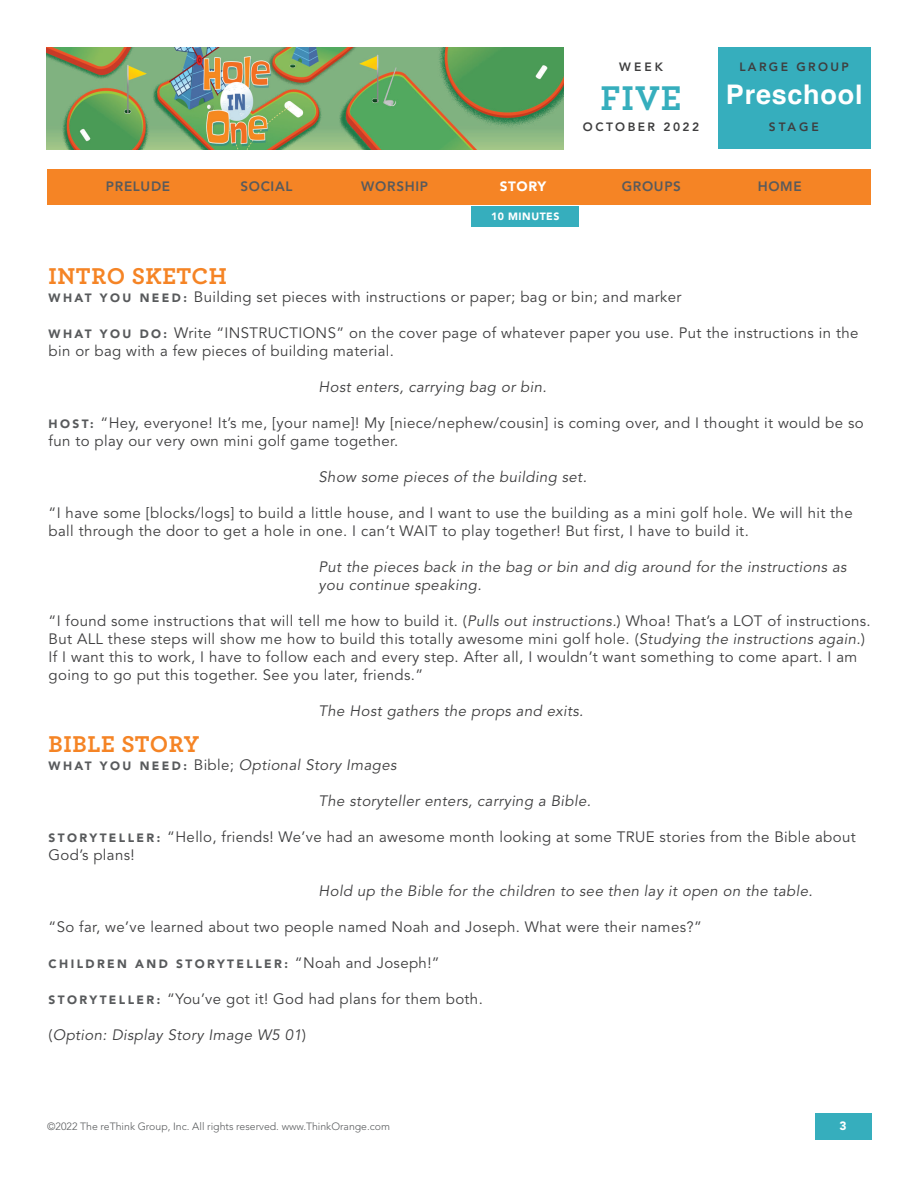
<style>
.page{position:relative;width:918px;height:1188px;background:#fff}
.page>*{position:absolute;margin:0;border:0;box-sizing:border-box;transform-origin:0 0}
.t1{font:700 36px "Archer Pro";color:#36aebd}
.t2{font:700 27px "Helvetica";letter-spacing:.03em;color:#fff}
.t3{font:700 24px "Archer Pro";letter-spacing:.025em;color:#f58425}
.t4{font:15px/18px "Avenir LT Std";letter-spacing:.025em;color:#3e3e3f}
.t5{font:italic 15px/18px "Avenir LT Std";letter-spacing:.025em;color:#3e3e3f}
.t6{font:800 13.5px "Avenir LT Std";letter-spacing:.05em;color:#585a5c}
.t7{font:900 13.5px "Avenir LT Std";letter-spacing:.05em;color:#fff}
.t8{font:900 12px "Avenir LT Std";letter-spacing:.2em;color:#585a5c}
.t9{font:800 12px "Avenir LT Std";letter-spacing:.2em;color:#3e3e3f}
.t10{font:900 12px "Avenir LT Std";color:#fff}
.t11{font:300 10.5px "Avenir LT Std";color:#585a5c}
.t12{font:900 10.5px "Avenir LT Std";letter-spacing:.05em;color:#fff}
.s1{font-weight:900;font-size:12px;color:#585a5c}
.s2{font-style:italic}
.s3{font-weight:900;font-style:normal;font-size:12px;color:#585a5c}
.s4{font-style:normal}
.s5{font-weight:400;font-size:15px;color:#3e3e3f}
</style>
<div class="page">
<img style="left:46px;top:47px;width:518px;height:102px">
<div style="left:717px;top:47px;width:154px;height:102px;background:#36aebd"></div>
<div style="left:471px;top:206px;width:108px;height:20px;background:#36aebd"></div>
<div style="left:47px;top:170px;width:824px;height:36px;background:#f58425"></div>
<div style="left:815px;top:1113px;width:57px;height:27px;background:#36aebd"></div>
<p class="t9" style="left:619px;top:59px;width:45px">WEEK</p>
<h1 class="t1" style="left:601px;top:69px;width:82px">FIVE</h1>
<p class="t9" style="left:583px;top:120px;width:118px">OCTOBER 2022</p>
<p class="t9" style="left:739px;top:59px;width:111px">LARGE GROUP</p>
<h2 class="t2" style="left:726px;top:78px;width:138px">Preschool</h2>
<p class="t9" style="left:769px;top:120px;width:52px">STAGE</p>
<p class="t6" style="left:106px;top:178px;width:66px">PRELUDE</p>
<p class="t6" style="left:240px;top:178px;width:54px">SOCIAL</p>
<p class="t6" style="left:361px;top:178px;width:68px">WORSHIP</p>
<p class="t7" style="left:500px;top:178px;width:48px">STORY</p>
<p class="t6" style="left:622px;top:178px;width:61px">GROUPS</p>
<p class="t6" style="left:758px;top:178px;width:46px">HOME</p>
<p class="t12" style="left:491px;top:210px;width:70px">10 MINUTES</p>
<h3 class="t3" style="left:49px;top:257px;width:180px">INTRO SKETCH</h3>
<p class="t4" style="left:49px;top:288px;width:634px"><span class="s1">W H AT Y O U N E E D :</span> Building set pieces with instructions or paper; bag or bin; and marker</p>
<p class="t4" style="left:49px;top:324px;width:811px"><span class="s1">W H AT Y O U D O :</span> Write “INSTRUCTIONS” on the cover page of whatever paper you use. Put the instructions in the bin or bag with a few pieces of building material.</p>
<p class="t5" style="left:319px;top:378px;width:230px">Host enters, carrying bag or bin.</p>
<p class="t4" style="left:49px;top:414px;width:817px"><span class="s1">H O S T:</span> “Hey, everyone! It’s me, [your name]! My [niece/nephew/cousin] is coming over, and I thought it would be so fun to play our very own mini golf game together.</p>
<p class="t5" style="left:319px;top:468px;width:270px">Show some pieces of the building set.</p>
<p class="t4" style="left:49px;top:504px;width:806px">“I have some [blocks/logs] to build a little house, and I want to use the building as a mini golf hole. We will hit the ball through the door to get a hole in one. I can’t WAIT to play together! But first, I have to build it.</p>
<p class="t5" style="left:319px;top:558px;width:530px">Put the pieces back in the bag or bin and dig around for the instructions as you continue speaking.</p>
<p class="t4" style="left:49px;top:612px;width:824px">“I found some instructions that will tell me how to build it. (<span class="s2">Pulls out instructions.</span>) Whoa! That’s a LOT of instructions.<br>But ALL these steps will show me how to build this totally awesome mini golf hole. (<span class="s2">Studying the instructions again.</span>)<br>If I want this to work, I have to follow each and every step. After all, I wouldn’t want something to come apart. I am going to go put this together. See you later, friends.”</p>
<p class="t5" style="left:319px;top:702px;width:266px">The Host gathers the props and exits.</p>
<h3 class="t3" style="left:49px;top:725px;width:152px">BIBLE STORY</h3>
<p class="t5" style="left:49px;top:756px;width:349px"><span class="s3">W H AT Y O U N E E D :</span> <span class="s4">Bible;</span> Optional Story Images</p>
<p class="t5" style="left:319px;top:792px;width:274px">The storyteller enters, carrying a Bible.</p>
<p class="t4" style="left:49px;top:828px;width:809px"><span class="s1">S T O RY T E L L E R :</span> “Hello, friends! We’ve had an awesome month looking at some TRUE stories from the Bible about<br>God’s plans!</p>
<p class="t5" style="left:319px;top:882px;width:496px">Hold up the Bible for the children to see then lay it open on the table.</p>
<p class="t4" style="left:49px;top:918px;width:655px">“So far, we’ve learned about two people named Noah and Joseph. What were their names?”</p>
<p class="t8" style="left:49px;top:956px;width:393px">CHILDREN AND STORYTELLER: <span class="s5">“Noah and Joseph!”</span></p>
<p class="t4" style="left:49px;top:990px;width:436px"><span class="s1">S T O RY T E L L E R :</span> “You’ve got it! God had plans for them both.</p>
<p class="t5" style="left:49px;top:1026px;width:259px"><span class="s4">(</span>Option: Display Story Image W5 01<span class="s4">)</span></p>
<p class="t11" style="left:47px;top:1120px;width:344px">©2022 The reThink Group, Inc. All rights reserved. www.ThinkOrange.com</p>
<p class="t10" style="left:840px;top:1118px;width:9px">3</p>
</div>
